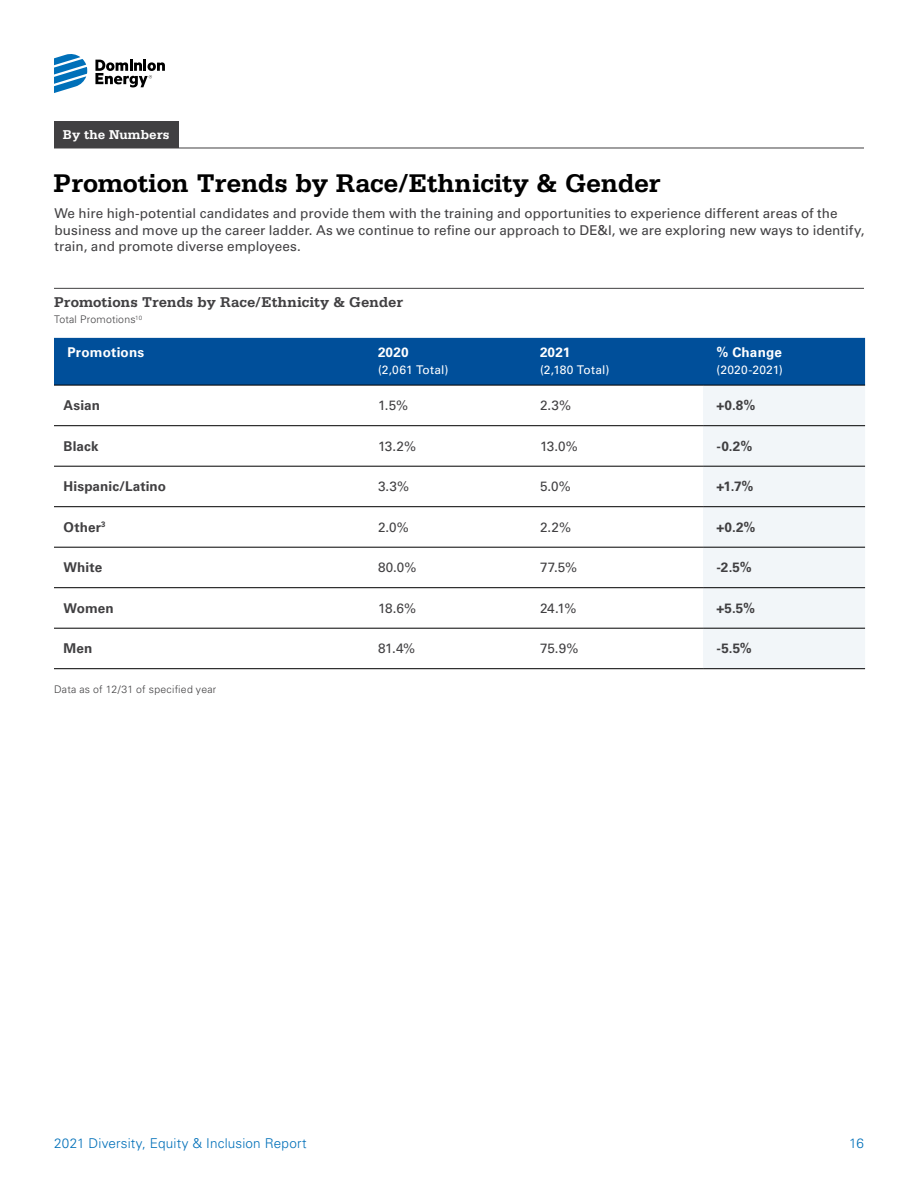
<style>
.page{position:relative;width:918px;height:1188px;background:#fff}
.page>*{position:absolute;margin:0;border:0;box-sizing:border-box;transform-origin:0 0}
.Body-Copy_Header__H4{font:700 27px "Serifa Std";letter-spacing:-.01em;color:#000}
.Caption-Graphs-Chart{font:700 15px "Serifa Std";color:#414042}
.Body-Copy_Paragraph{font:13.5px/16.5px "Univers LT Std";color:#414042}
.Table_bullets{font:700 13.5px "Univers LT Std";letter-spacing:.005em;color:#414042}
.Table_bullets-2{font:13.5px "Univers LT Std";letter-spacing:-.015em;color:#414042}
.t1{font:300 13.5px "Univers LT Std";letter-spacing:.015em;color:#0070b9}
.Table_Header{font:700 13.5px "Univers LT Std";letter-spacing:.015em;color:#fff}
.Section_Header{font:700 13.5px "Serifa Std";letter-spacing:.01em;color:#fff}
.End_Table_Header{font:700 13.5px "Univers LT Std";letter-spacing:.015em;color:#fff}
.Table_Header-2{font:12px "Univers LT Std";letter-spacing:.015em;color:#fff}
.End_Table_Header-2{font:12px "Univers LT Std";letter-spacing:.02em;color:#fff}
.Footnote{font:300 10.5px "Univers LT Std";letter-spacing:.02em;color:#414042}
</style>
<div class="page">
<svg style="left:54px;top:54px;width:33px;height:39px"></svg>
<svg style="left:95px;top:60px;width:70px;height:27px"></svg>
<div style="left:54px;top:121px;width:124px;height:26px;background:#414042"></div>
<hr style="left:54px;top:148px;width:810px;height:1px;background:#414042">
<hr style="left:54px;top:288px;width:810px;height:1px;background:#414042">
<div style="left:54px;top:338px;width:811px;height:47px;background:#004f9a"></div>
<svg style="left:54px;top:426px;width:649px;height:202px"></svg>
<div style="left:703px;top:386px;width:162px;height:282px;background:#f2f6f9"></div>
<hr style="left:54px;top:385px;width:324px;height:1px;background:#000">
<hr style="left:378px;top:385px;width:162px;height:1px;background:#000">
<hr style="left:540px;top:385px;width:163px;height:1px;background:#000">
<hr style="left:703px;top:385px;width:162px;height:1px;background:#000">
<hr style="left:54px;top:425px;width:324px;height:1px;background:#000">
<hr style="left:378px;top:425px;width:162px;height:1px;background:#000">
<hr style="left:540px;top:425px;width:163px;height:1px;background:#000">
<hr style="left:54px;top:466px;width:324px;height:1px;background:#000">
<hr style="left:378px;top:466px;width:162px;height:1px;background:#000">
<hr style="left:540px;top:466px;width:163px;height:1px;background:#000">
<hr style="left:54px;top:506px;width:324px;height:1px;background:#000">
<hr style="left:378px;top:506px;width:162px;height:1px;background:#000">
<hr style="left:540px;top:506px;width:163px;height:1px;background:#000">
<hr style="left:54px;top:547px;width:324px;height:1px;background:#000">
<hr style="left:378px;top:547px;width:162px;height:1px;background:#000">
<hr style="left:540px;top:547px;width:163px;height:1px;background:#000">
<hr style="left:54px;top:628px;width:324px;height:1px;background:#000">
<hr style="left:378px;top:628px;width:162px;height:1px;background:#000">
<hr style="left:540px;top:628px;width:163px;height:1px;background:#000">
<hr style="left:54px;top:668px;width:324px;height:1px;background:#000">
<hr style="left:378px;top:668px;width:162px;height:1px;background:#000">
<hr style="left:540px;top:668px;width:163px;height:1px;background:#000">
<hr style="left:703px;top:425px;width:162px;height:1px;background:#000">
<hr style="left:703px;top:466px;width:162px;height:1px;background:#000">
<hr style="left:703px;top:506px;width:162px;height:1px;background:#000">
<hr style="left:703px;top:547px;width:162px;height:1px;background:#000">
<hr style="left:703px;top:628px;width:162px;height:1px;background:#000">
<hr style="left:703px;top:668px;width:162px;height:1px;background:#000">
<hr style="left:54px;top:587px;width:324px;height:1px;background:#000">
<hr style="left:378px;top:587px;width:162px;height:1px;background:#000">
<hr style="left:540px;top:587px;width:163px;height:1px;background:#000">
<hr style="left:703px;top:587px;width:162px;height:1px;background:#000">
<p class="Section_Header" style="left:63px;top:127px;width:108px">By the Numbers</p>
<p class="Body-Copy_Header__H4" style="left:54px;top:167px;width:608px">Promotion Trends by Race/Ethnicity &amp; Gender</p>
<p class="Body-Copy_Paragraph" style="left:54px;top:205px;width:812px">We hire high-potential candidates and provide them with the training and opportunities to experience different areas of the business and move up the career ladder. As we continue to refine our approach to DE&amp;I, we are exploring new ways to identify, train, and promote diverse employees.</p>
<p class="Caption-Graphs-Chart" style="left:54px;top:293px;width:350px">Promotions Trends by Race/Ethnicity &amp; Gender</p>
<p class="Footnote" style="left:54px;top:313px;width:90px">Total Promotions<sup>10</sup></p>
<p class="Table_Header" style="left:68px;top:345px;width:78px">Promotions</p>
<p class="Table_Header" style="left:378px;top:345px;width:32px">2020</p>
<p class="Table_Header-2" style="left:378px;top:362px;width:72px">(2,061 Total)</p>
<p class="Table_Header" style="left:540px;top:345px;width:32px">2021</p>
<p class="Table_Header-2" style="left:540px;top:362px;width:71px">(2,180 Total)</p>
<p class="End_Table_Header" style="left:717px;top:345px;width:67px">% Change</p>
<p class="End_Table_Header-2" style="left:717px;top:362px;width:68px">(2020-2021)</p>
<p class="Table_bullets" style="left:64px;top:398px;width:38px">Asian</p>
<p class="Table_bullets-2" style="left:378px;top:398px;width:32px">1.5%</p>
<p class="Table_bullets-2" style="left:540px;top:398px;width:33px">2.3%</p>
<p class="Table_bullets" style="left:717px;top:398px;width:40px">+0.8%</p>
<p class="Table_bullets" style="left:64px;top:438px;width:37px">Black</p>
<p class="Table_bullets-2" style="left:378px;top:438px;width:40px">13.2%</p>
<p class="Table_bullets-2" style="left:540px;top:438px;width:39px">13.0%</p>
<p class="Table_bullets" style="left:717px;top:438px;width:37px">-0.2%</p>
<p class="Table_bullets" style="left:64px;top:479px;width:104px">Hispanic/Latino</p>
<p class="Table_bullets-2" style="left:378px;top:479px;width:33px">3.3%</p>
<p class="Table_bullets-2" style="left:540px;top:479px;width:32px">5.0%</p>
<p class="Table_bullets" style="left:717px;top:479px;width:38px">+1.7%</p>
<p class="Table_bullets" style="left:64px;top:519px;width:44px">Other<sup>3</sup></p>
<p class="Table_bullets-2" style="left:378px;top:519px;width:32px">2.0%</p>
<p class="Table_bullets-2" style="left:540px;top:519px;width:33px">2.2%</p>
<p class="Table_bullets" style="left:717px;top:519px;width:40px">+0.2%</p>
<p class="Table_bullets" style="left:64px;top:560px;width:40px">White</p>
<p class="Table_bullets-2" style="left:378px;top:560px;width:40px">80.0%</p>
<p class="Table_bullets-2" style="left:540px;top:560px;width:39px">77.5%</p>
<p class="Table_bullets" style="left:717px;top:560px;width:37px">-2.5%</p>
<p class="Table_bullets" style="left:64px;top:600px;width:52px">Women</p>
<p class="Table_bullets-2" style="left:378px;top:600px;width:40px">18.6%</p>
<p class="Table_bullets-2" style="left:540px;top:600px;width:38px">24.1%</p>
<p class="Table_bullets" style="left:717px;top:600px;width:40px">+5.5%</p>
<p class="Table_bullets" style="left:64px;top:641px;width:30px">Men</p>
<p class="Table_bullets-2" style="left:378px;top:641px;width:39px">81.4%</p>
<p class="Table_bullets-2" style="left:540px;top:641px;width:40px">75.9%</p>
<p class="Table_bullets" style="left:717px;top:641px;width:37px">-5.5%</p>
<p class="Footnote" style="left:54px;top:683px;width:164px">Data as of 12/31 of specified year</p>
<p class="t1" style="left:54px;top:1135px;width:254px">2021 Diversity, Equity &amp; Inclusion Report</p>
<p class="t1" style="left:849px;top:1135px;width:16px">16</p>
</div>
